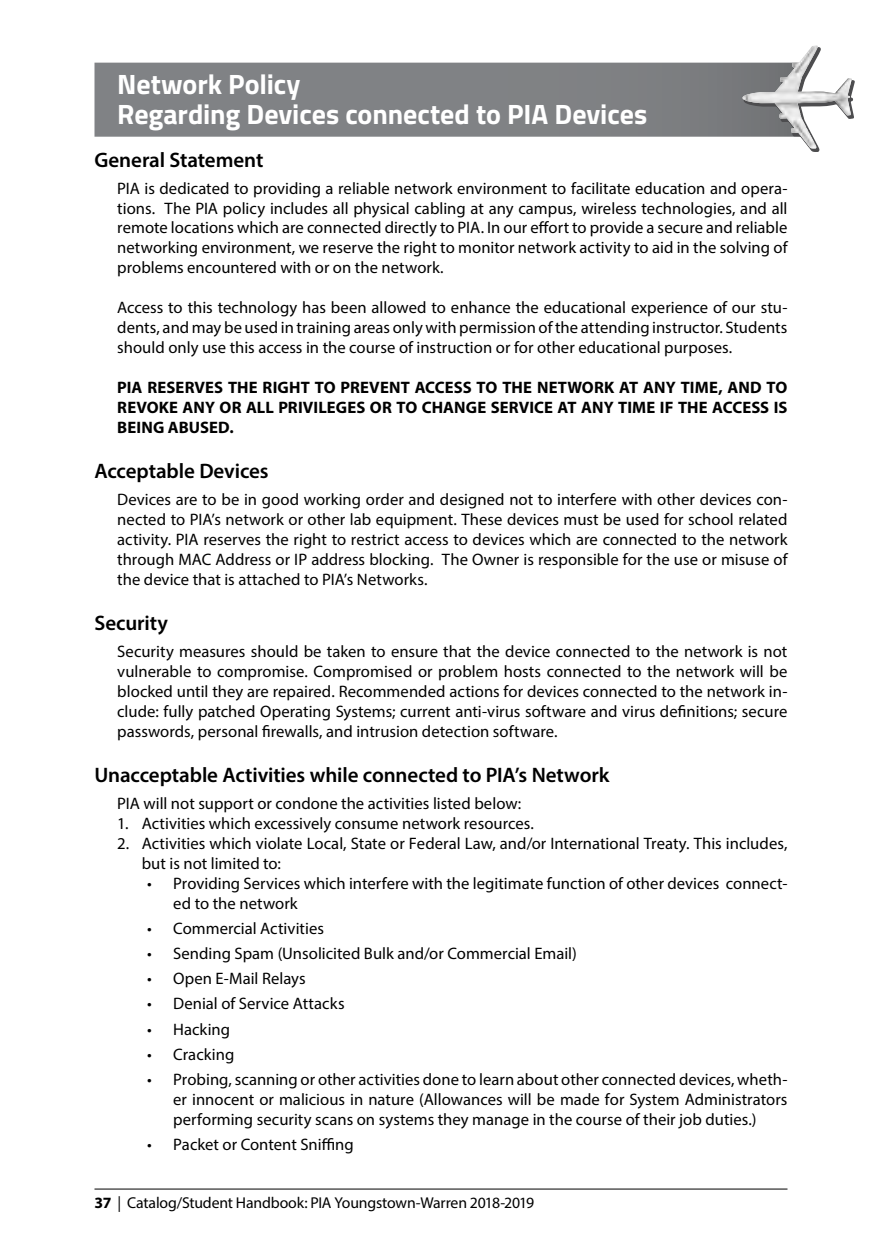
<style>
.page{position:relative;width:882px;height:1260px;background:#fff}
.page>*{position:absolute;margin:0;border:0;box-sizing:border-box;transform-origin:0 0}
.t1{font:700 28px/30.1px "Titillium Web";letter-spacing:-.005em;color:#fff}
.t2{font:600 21px "Myriad Pro";letter-spacing:-.005em;color:#000}
.t3{font:16.62px/19.9px "Myriad Pro";color:#000;text-align:justify}
.t4{font:700 16.62px/19.9px "Myriad Pro";letter-spacing:.005em;color:#000;text-align:justify}
.t5{font:15.75px "Myriad Pro";letter-spacing:-.015em;color:#000}
.s1{font-weight:700}
</style>
<div class="page">
<hr style="left:94px;top:1189px;width:694px;height:1px;background:#000">
<div style="left:94px;top:63px;width:648px;height:74px;background:#808285"></div>
<svg style="left:810px;top:45px;width:45px;height:107px"></svg>
<img style="left:742px;top:46px;width:110px;height:103px">
<p class="t1" style="left:117px;top:68px;width:532px">Network Policy<br>Regarding Devices connected to PIA Devices</p>
<p class="t2" style="left:94px;top:146px;width:170px">General Statement</p>
<p class="t3" style="left:117px;top:178px;width:672px">PIA is dedicated to providing a reliable network environment to facilitate education and opera&shy;tions. The PIA policy includes all physical cabling at any campus, wireless technologies, and all remote locations which are connected directly to PIA. In our effort to provide a secure and reliable networking environment, we reserve the right to monitor network activity to aid in the solving of problems encountered with or on the network.</p>
<p class="t3" style="left:117px;top:297px;width:672px">Access to this technology has been allowed to enhance the educational experience of our stu&shy;dents, and may be used in training areas only with permission of the attending instructor. Students should only use this access in the course of instruction or for other educational purposes.</p>
<p class="t4" style="left:117px;top:377px;width:672px">PIA RESERVES THE RIGHT TO PREVENT ACCESS TO THE NETWORK AT ANY TIME, AND TO REVOKE ANY OR ALL PRIVILEGES OR TO CHANGE SERVICE AT ANY TIME IF THE ACCESS IS BEING ABUSED.</p>
<p class="t2" style="left:94px;top:458px;width:176px">Acceptable Devices</p>
<p class="t3" style="left:117px;top:489px;width:672px">Devices are to be in good working order and designed not to interfere with other devices con&shy;nected to PIA’s network or other lab equipment. These devices must be used for school related activity. PIA reserves the right to restrict access to devices which are connected to the network through MAC Address or IP address blocking. The Owner is responsible for the use or misuse of the device that is attached to PIA’s Networks.</p>
<p class="t2" style="left:94px;top:610px;width:75px">Security</p>
<p class="t3" style="left:117px;top:641px;width:672px">Security measures should be taken to ensure that the device connected to the network is not vulnerable to compromise. Compromised or problem hosts connected to the network will be blocked until they are repaired. Recommended actions for devices connected to the network in&shy;clude: fully patched Operating Systems; current anti-virus software and virus definitions; secure passwords, personal firewalls, and intrusion detection software.</p>
<p class="t2" style="left:94px;top:762px;width:516px">Unacceptable Activities while connected to PIA’s Network</p>
<p class="t3" style="left:117px;top:793px;width:405px">PIA will not support or condone the activities listed below:</p>
<p class="t3" style="left:117px;top:813px;width:418px">1. Activities which excessively consume network resources.</p>
<p class="t3" style="left:142px;top:833px;width:647px;text-indent:-25px">2. Activities which violate Local, State or Federal Law, and/or International Treaty. This includes, but is not limited to:</p>
<p class="t3" style="left:173px;top:873px;width:616px;text-indent:-26px">• Providing Services which interfere with the legitimate function of other devices connect&shy;ed to the network</p>
<p class="t3" style="left:147px;top:918px;width:178px">• Commercial Activities</p>
<p class="t3" style="left:147px;top:943px;width:431px">• Sending Spam (Unsolicited Bulk and/or Commercial Email)</p>
<p class="t3" style="left:147px;top:968px;width:160px">• Open E-Mail Relays</p>
<p class="t3" style="left:147px;top:994px;width:199px">• Denial of Service Attacks</p>
<p class="t3" style="left:147px;top:1019px;width:85px">• Hacking</p>
<p class="t3" style="left:147px;top:1044px;width:89px">• Cracking</p>
<p class="t3" style="left:173px;top:1069px;width:616px;text-indent:-26px">• Probing, scanning or other activities done to learn about other connected devices, wheth&shy;er innocent or malicious in nature (Allowances will be made for System Administrators performing security scans on systems they manage in the course of their job duties.)</p>
<p class="t3" style="left:147px;top:1134px;width:208px">• Packet or Content Sniffing</p>
<p class="t5" style="left:94px;top:1193px;width:441px"><span class="s1">37</span> | Catalog/Student Handbook: PIA Youngstown-Warren 2018-2019</p>
</div>
